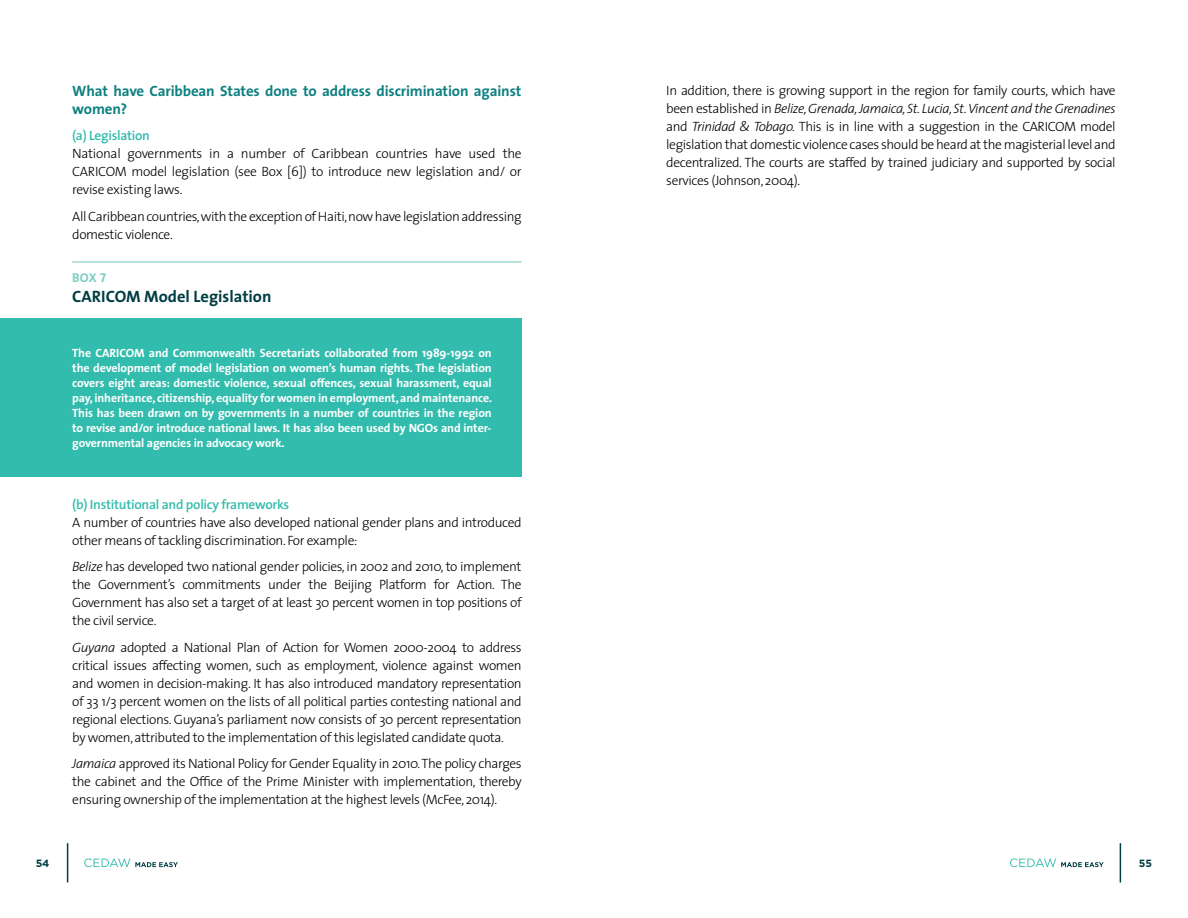
<style>
.page{position:relative;width:1188px;height:918px;background:#fff}
.page>*{position:absolute;margin:0;border:0;box-sizing:border-box;transform-origin:0 0}
.t1{font:700 16.5px "The Sans";color:#003e44}
.t2{font:700 15px/18px "The Sans";letter-spacing:-.01em;color:#108182}
.t3{font:300 13.5px/18px "The Sans";letter-spacing:-.03em;color:#000;text-align:justify}
.t4{font:600 13.5px "The Sans";letter-spacing:-.02em;color:#32bcad}
.t5{font:12.75px "The Sans Bold Caps";color:#7cccbf}
.t6{font:700 12px/15px "The Sans";letter-spacing:-.01em;color:#fff;text-align:justify}
.t7{font:700 10.5px "Gotham";color:#003e44}
.s1{font-style:italic}
</style>
<div class="page">
<hr style="left:67px;top:843px;width:1px;height:39px;background:#003e44">
<hr style="left:1120px;top:843px;width:1px;height:39px;background:#003e44">
<svg style="left:84px;top:858px;width:94px;height:9px"></svg>
<svg style="left:1010px;top:858px;width:94px;height:9px"></svg>
<hr style="left:72px;top:261px;width:450px;height:2px;background:#7cccbf">
<div style="left:0;top:318px;width:522px;height:159px;background:#32bcad"></div>
<p class="t2" style="left:72px;top:81px;width:451px">What have Caribbean States done to address discrimination against women?</p>
<p class="t4" style="left:72px;top:125px;width:79px">(a) Legislation</p>
<p class="t3" style="left:72px;top:144px;width:451px">National governments in a number of Caribbean countries have used the CARICOM model legislation (see Box [6]) to introduce new legislation and/ or revise existing laws.</p>
<p class="t3" style="left:72px;top:207px;width:451px">All Caribbean countries, with the exception of Haiti, now have legislation addressing domestic violence.</p>
<p class="t5" style="left:72px;top:267px;width:35px">BOX 7</p>
<p class="t1" style="left:72px;top:282px;width:201px">CARICOM Model Legislation</p>
<p class="t6" style="left:72px;top:345px;width:421px">The CARICOM and Commonwealth Secretariats collaborated from 1989-1992 on the development of model legislation on women’s human rights. The legislation covers eight areas: domestic violence, sexual offences, sexual harassment, equal pay,inheritance, citizenship,equality for women in employment,and maintenance.<br>This has been drawn on by governments in a number of countries in the region to revise and/or introduce national laws. It has also been used by NGOs and inter&shy;governmental agencies in advocacy work.</p>
<p class="t4" style="left:72px;top:493px;width:218px">(b) Institutional and policy frameworks</p>
<p class="t3" style="left:72px;top:513px;width:451px">A number of countries have also developed national gender plans and introduced other means of tackling discrimination. For example:</p>
<p class="t3" style="left:72px;top:557px;width:451px"><span class="s1">Belize</span> has developed two national gender policies, in 2002 and 2010, to implement the Government’s commitments under the Beijing Platform for Action. The Government has also set a target of at least 30 percent women in top positions of the civil service.</p>
<p class="t3" style="left:72px;top:638px;width:451px"><span class="s1">Guyana</span> adopted a National Plan of Action for Women 2000-2004 to address critical issues affecting women, such as employment, violence against women and women in decision-making. It has also introduced mandatory representation of 33 1/3 percent women on the lists of all political parties contesting national and regional elections. Guyana’s parliament now consists of 30 percent representation by women, attributed to the implementation of this legislated candidate quota.</p>
<p class="t3" style="left:72px;top:754px;width:451px"><span class="s1">Jamaica</span> approved its National Policy for Gender Equality in 2010. The policy charges the cabinet and the Office of the Prime Minister with implementation, thereby ensuring ownership of the implementation at the highest levels (McFee, 2014).</p>
<p class="t3" style="left:666px;top:81px;width:451px">In addition, there is growing support in the region for family courts, which have been established in <span class="s1">Belize, Grenada, Jamaica, St. Lucia, St. Vincent and the Grenadines </span>and <span class="s1">Trinidad &amp; Tobago.</span> This is in line with a suggestion in the CARICOM model legislation that domestic violence cases should be heard at the magisterial level and decentralized. The courts are staffed by trained judiciary and supported by social services (Johnson, 2004).</p>
<p class="t7" style="left:36px;top:856px;width:15px">54</p>
<p class="t7" style="left:1139px;top:856px;width:15px">55</p>
</div>
